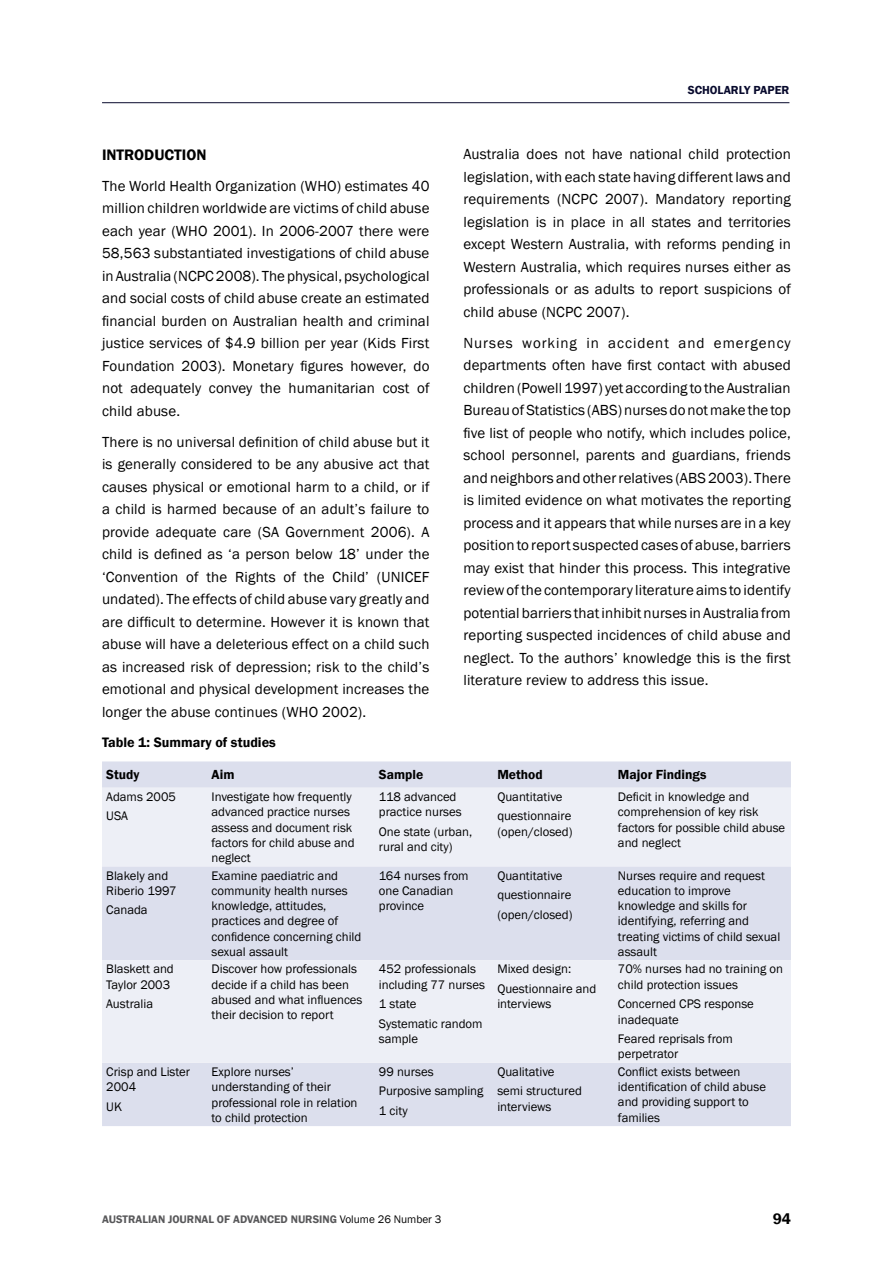
<style>
.page{position:relative;width:893px;height:1263px;background:#fff}
.page>*{position:absolute;margin:0;border:0;box-sizing:border-box;transform-origin:0 0}
.t1{font:600 15.6px "Franklin Gothic";color:#000}
.t2{font:15px/22.5px "Franklin Gothic";letter-spacing:.01em;color:#000;text-align:justify}
.t3{font:600 14.1px "Franklin Gothic";color:#000}
.t4{font:600 13.5px "Franklin Gothic";color:#000}
.t5{font:12.75px/15.3px "Franklin Gothic";color:#000}
.t6{font:600 12px "Franklin Gothic";color:#080a2d}
.t7{font:600 11.25px "Franklin Gothic";color:#58585a}
.s1{font-weight:400;color:#000}
</style>
<div class="page">
<hr style="left:102px;top:102px;width:687px;height:1px;background:#080a2d">
<div style="left:102px;top:761px;width:689px;height:365px;background:#dcdfed"></div>
<svg style="left:102px;top:788px;width:689px;height:275px;background:#e7e9f2"></svg>
<p class="t1" style="left:102px;top:145px;width:106px">INTRODUCTION</p>
<p class="t2" style="left:102px;top:175px;width:329px">The World Health Organization (WHO) estimates 40 million children worldwide are victims of child abuse each year (WHO 2001). In 2006‑2007 there were 58,563 substantiated investigations of child abuse in Australia (NCPC 2008). The physical, psychological and social costs of child abuse create an estimated financial burden on Australian health and criminal justice services of $4.9 billion per year (Kids First Foundation 2003). Monetary figures however, do not adequately convey the humanitarian cost of child abuse.</p>
<p class="t2" style="left:102px;top:431px;width:329px">There is no universal definition of child abuse but it is generally considered to be any abusive act that causes physical or emotional harm to a child, or if a child is harmed because of an adult’s failure to provide adequate care (SA Government 2006). A child is defined as ‘a person below 18’ under the ‘Convention of the Rights of the Child’ (UNICEF undated). The effects of child abuse vary greatly and are difficult to determine. However it is known that abuse will have a deleterious effect on a child such as increased risk of depression; risk to the child’s emotional and physical development increases the longer the abuse continues (WHO 2002).</p>
<p class="t6" style="left:688px;top:83px;width:15px">Scholarly</p>
<p class="t6" style="left:753px;top:83px;width:38px">PAPER</p>
<p class="t2" style="left:463px;top:143px;width:329px">Australia does not have national child protection legislation, with each state having different laws and requirements (NCPC 2007). Mandatory reporting legislation is in place in all states and territories except Western Australia, with reforms pending in Western Australia, which requires nurses either as professionals or as adults to report suspicions of child abuse (NCPC 2007).</p>
<p class="t2" style="left:463px;top:332px;width:329px">Nurses working in accident and emergency departments often have first contact with abused children (Powell 1997) yet according to the Australian Bureau of Statistics (ABS) nurses do not make the top five list of people who notify, which includes police, school personnel, parents and guardians, friends and neighbors and other relatives (ABS 2003). There is limited evidence on what motivates the reporting process and it appears that while nurses are in a key position to report suspected cases of abuse, barriers may exist that hinder this process. This integrative review of the contemporary literature aims to identify potential barriers that inhibit nurses in Australia from reporting suspected incidences of child abuse and neglect. To the authors’ knowledge this is the first literature review to address this issue.</p>
<p class="t3" style="left:102px;top:733px;width:175px">Table 1: Summary of studies</p>
<p class="t4" style="left:106px;top:766px;width:35px">Study</p>
<p class="t4" style="left:212px;top:766px;width:24px">Aim</p>
<p class="t4" style="left:379px;top:766px;width:46px">Sample</p>
<p class="t4" style="left:497px;top:766px;width:47px">Method</p>
<p class="t4" style="left:618px;top:766px;width:90px">Major Findings</p>
<p class="t5" style="left:106px;top:787px;width:71px;line-height:19.5px">Adams 2005<br>USA</p>
<p class="t5" style="left:212px;top:789px;width:145px">Investigate how frequently advanced practice nurses assess and document risk factors for child abuse and neglect</p>
<p class="t5" style="left:379px;top:789px;width:84px">118 advanced practice nurses</p>
<p class="t5" style="left:618px;top:789px;width:169px">Deficit in knowledge and comprehension of key risk factors for possible child abuse and neglect</p>
<p class="t5" style="left:497px;top:787px;width:75px;line-height:19.5px">Quantitative questionnaire</p>
<p class="t5" style="left:497px;top:824px;width:77px">(open/closed)</p>
<p class="t5" style="left:379px;top:824px;width:95px">One state (urban, rural and city)</p>
<p class="t5" style="left:106px;top:868px;width:72px">Blakely and<br>Riberio 1997</p>
<p class="t5" style="left:106px;top:903px;width:43px">Canada</p>
<p class="t5" style="left:106px;top:962px;width:69px">Blaskett and<br>Taylor 2003</p>
<p class="t5" style="left:106px;top:997px;width:48px">Australia</p>
<p class="t5" style="left:106px;top:1064px;width:85px">Crisp and Lister<br>2004</p>
<p class="t5" style="left:106px;top:1099px;width:17px">UK</p>
<p class="t5" style="left:212px;top:868px;width:151px">Examine paediatric and community health nurses knowledge, attitudes, practices and degree of confidence concerning child sexual assault</p>
<p class="t5" style="left:379px;top:868px;width:91px">164 nurses from one Canadian province</p>
<p class="t5" style="left:497px;top:866px;width:77px;line-height:19.5px">Quantitative questionnaire (open/closed)</p>
<p class="t5" style="left:618px;top:868px;width:164px">Nurses require and request education to improve knowledge and skills for identifying, referring and treating victims of child sexual assault</p>
<p class="t5" style="left:212px;top:962px;width:152px">Discover how professionals decide if a child has been abused and what influences their decision to report</p>
<p class="t5" style="left:379px;top:962px;width:108px">452 professionals including 77 nurses</p>
<p class="t5" style="left:379px;top:994px;width:105px;line-height:19.5px">1 state<br>Systematic random</p>
<p class="t5" style="left:379px;top:1031px;width:41px">sample</p>
<p class="t5" style="left:497px;top:960px;width:101px;line-height:19.5px">Mixed design:<br>Questionnaire and</p>
<p class="t5" style="left:497px;top:997px;width:56px">interviews</p>
<p class="t5" style="left:212px;top:1064px;width:148px">Explore nurses’ understanding of their professional role in relation to child protection</p>
<p class="t5" style="left:379px;top:1062px;width:106px;line-height:19.5px">99 nurses<br>Purposive sampling<br>1 city</p>
<p class="t5" style="left:497px;top:1062px;width:86px;line-height:19.5px">Qualitative semi structured</p>
<p class="t5" style="left:497px;top:1099px;width:56px">interviews</p>
<p class="t5" style="left:618px;top:962px;width:167px">70% nurses had no training on child protection issues</p>
<p class="t5" style="left:618px;top:997px;width:137px">Concerned CPS response inadequate</p>
<p class="t5" style="left:618px;top:1031px;width:116px">Feared reprisals from perpetrator</p>
<p class="t5" style="left:618px;top:1064px;width:150px">Conflict exists between identification of child abuse and providing support to families</p>
<p class="t7" style="left:102px;top:1213px;width:341px">AUSTRALIAN JOURNAL OF ADVANCED NURSING <span class="s1">Volume 26 Number 3</span></p>
<p class="t1" style="left:773px;top:1209px;width:20px">94</p>
</div>
